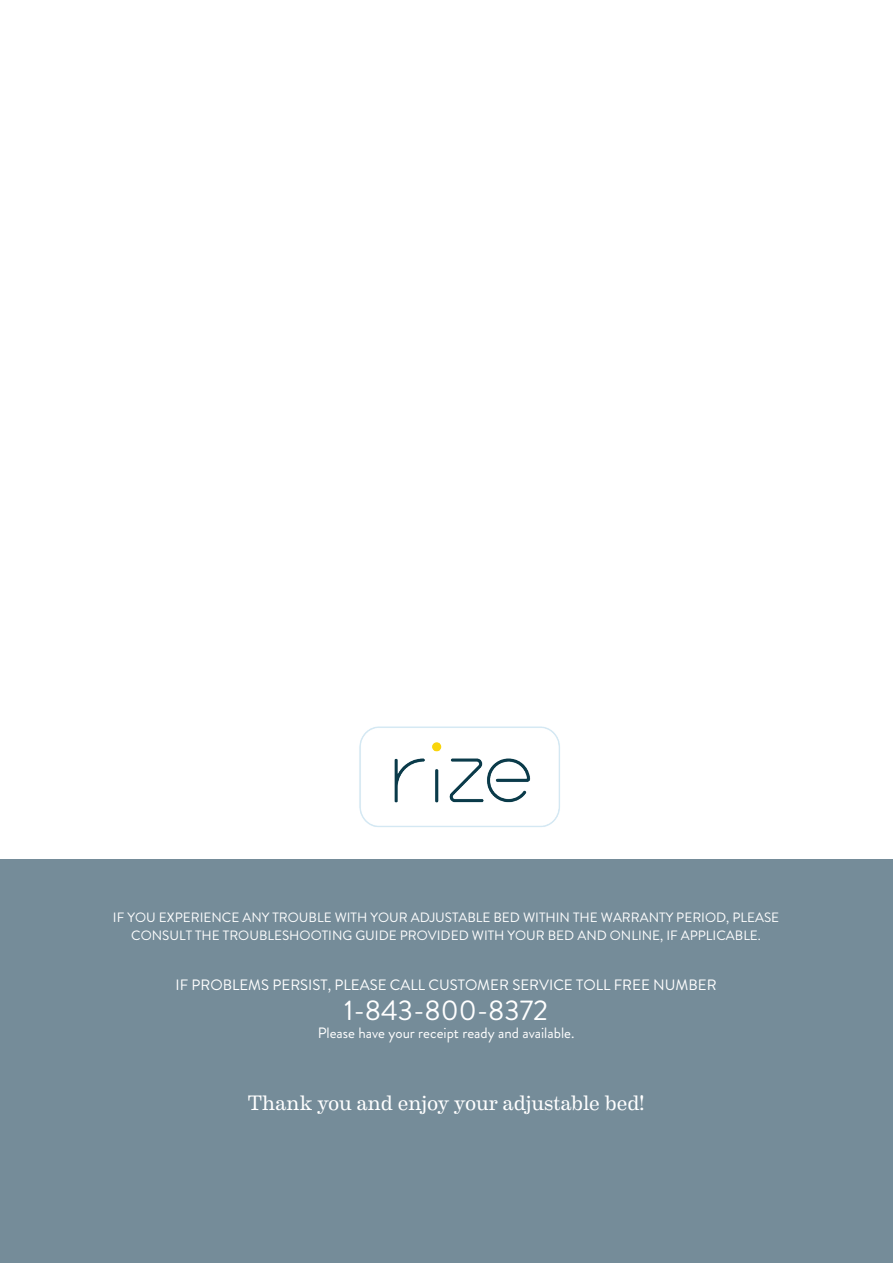
<style>
.page{position:relative;width:893px;height:1263px;background:#fff}
.page>*{position:absolute;margin:0;border:0;box-sizing:border-box;transform-origin:0 0}
.t1{font:28.5px "Brandon Grotesque";color:#fff}
.t2{font:21px "Eames Century Modern";letter-spacing:-.01em;color:#fff}
.t3{font:15px "Brandon Grotesque";color:#fff}
.t4{font:13.5px/18px "Brandon Grotesque";color:#fff;text-align:center}
</style>
<div class="page">
<div style="left:0;top:859px;width:893px;height:404px;background:#758c99"></div>
<img style="left:359px;top:726px;width:201px;height:101px">
<p class="t4" style="left:113px;top:908px;width:668px">IF YOU EXPERIENCE ANY TROUBLE WITH YOUR ADJUSTABLE BED WITHIN THE WARRANTY PERIOD, PLEASE<br>CONSULT THE TROUBLESHOOTING GUIDE PROVIDED WITH YOUR BED AND ONLINE, IF APPLICABLE.</p>
<p class="t3" style="left:175px;top:974px;width:543px">IF PROBLEMS PERSIST, PLEASE CALL CUSTOMER SERVICE TOLL FREE NUMBER</p>
<h1 class="t1" style="left:344px;top:990px;width:205px">1-843-800-8372</h1>
<p class="t3" style="left:318px;top:1022px;width:258px">Please have your receipt ready and available.</p>
<h2 class="t2" style="left:248px;top:1087px;width:398px">Thank you and enjoy your adjustable bed!</h2>
</div>
